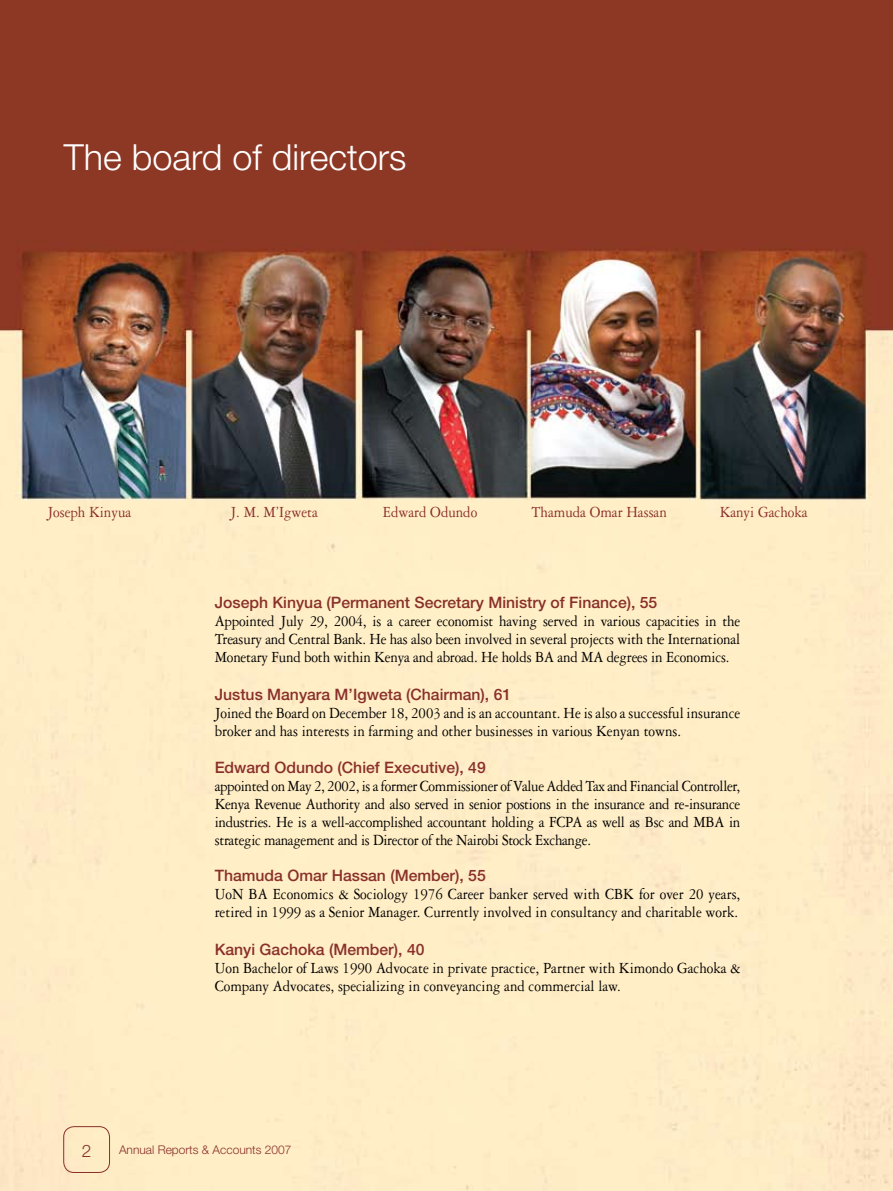
<style>
.page{position:relative;width:893px;height:1191px;background:#fff}
.page>*{position:absolute;margin:0;border:0;box-sizing:border-box;transform-origin:0 0}
.t1{font:300 36px "Helvetica Neue";color:#fff}
.t2{font:300 17.25px "Helvetica Neue";color:#89302a}
.t3{font:16.5px/18px "Garamond Three";color:#000;scale:.9 1}
.t4{font:16.5px "Garamond Three";color:#892f2a;scale:.9 1}
.t5{font:500 15.75px "Helvetica Neue";color:#89302a}
.t6{font:300 12px "Helvetica Neue";color:#89302a}
</style>
<div class="page">
<img style="left:0;top:0;width:893px;height:1191px">
<div style="left:63px;top:1126px;width:47px;height:46px;border:1px solid #89302a;border-radius:10px"></div>
<h1 class="t1" style="left:64px;top:135px;width:344px">The board of directors</h1>
<p class="t4" style="left:47px;top:503px;width:95px">Joseph Kinyua</p>
<p class="t4" style="left:230px;top:503px;width:99px">J. M. M’Igweta</p>
<p class="t4" style="left:383px;top:503px;width:106px">Edward Odundo</p>
<p class="t4" style="left:531px;top:503px;width:152px">Thamuda Omar Hassan</p>
<p class="t4" style="left:720px;top:503px;width:99px">Kanyi Gachoka</p>
<p class="t5" style="left:215px;top:593px;width:444px">Joseph Kinyua (Permanent Secretary Ministry of Finance), 55</p>
<p class="t3" style="left:215px;top:612px;width:585px;text-align:justify">Appointed July 29, 2004, is a career economist having served in various capacities in the Treasury and Central Bank. He has also been involved in several projects with the International Monetary Fund both within Kenya and abroad. He holds BA and MA degrees in Economics.</p>
<p class="t5" style="left:215px;top:684px;width:298px">Justus Manyara M’Igweta (Chairman), 61</p>
<p class="t3" style="left:215px;top:703px;width:585px">Joined the Board on December 18, 2003 and is an accountant. He is also a successful insurance broker and has interests in farming and other businesses in various Kenyan towns.</p>
<p class="t5" style="left:215px;top:757px;width:273px">Edward Odundo (Chief Executive), 49</p>
<p class="t3" style="left:215px;top:776px;width:585px;text-align:justify">appointed on May 2, 2002, is a former Commissioner of Value Added Tax and Financial Controller, Kenya Revenue Authority and also served in senior postions in the insurance and re-insurance industries. He is a well-accomplished accountant holding a FCPA as well as Bsc and MBA in strategic management and is Director of the Nairobi Stock Exchange.</p>
<p class="t5" style="left:215px;top:866px;width:273px">Thamuda Omar Hassan (Member), 55</p>
<p class="t3" style="left:215px;top:885px;width:585px">UoN BA Economics &amp; Sociology 1976 Career banker served with CBK for over 20 years, retired in 1999 as a Senior Manager. Currently involved in consultancy and charitable work.</p>
<p class="t5" style="left:215px;top:940px;width:211px">Kanyi Gachoka (Member), 40</p>
<p class="t3" style="left:215px;top:959px;width:585px">Uon Bachelor of Laws 1990 Advocate in private practice, Partner with Kimondo Gachoka &amp;<br>Company Advocates, specializing in conveyancing and commercial law.</p>
<p class="t2" style="left:82px;top:1140px;width:11px">2</p>
<p class="t6" style="left:119px;top:1142px;width:174px">Annual Reports &amp; Accounts 2007</p>
</div>
